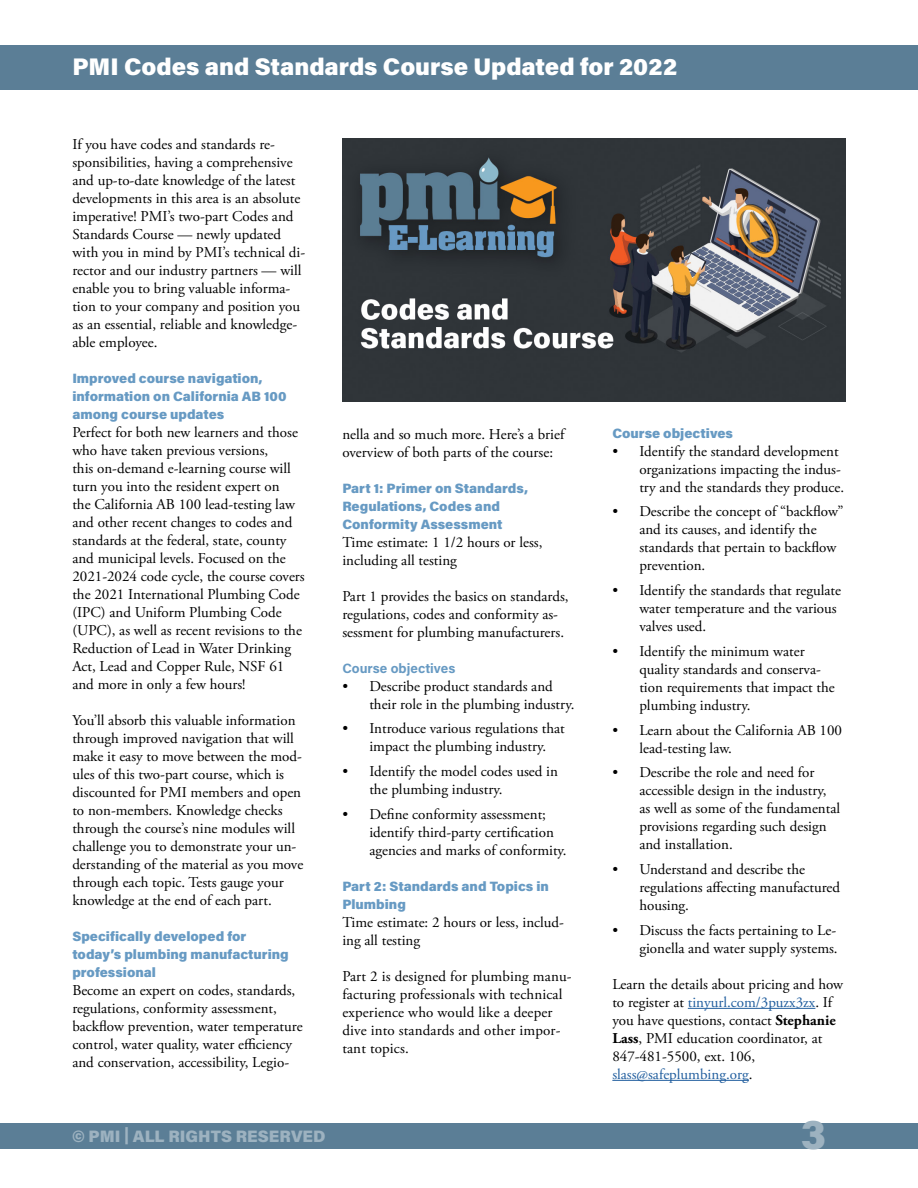
<style>
.page{position:relative;width:918px;height:1188px;background:#fff}
.page>*{position:absolute;margin:0;border:0;box-sizing:border-box;transform-origin:0 0}
.t1{font:900 40.5px "Acumin Pro";color:#9db2c0}
.inside_headline{font:900 24px "Acumin Pro";color:#fff}
.t2{font:900 16.5px "Acumin Pro";color:#9db2c0}
.body{font:15px/18px "Adobe Garamond Pro";color:#000}
.firstlinebold{font:900 13.5px/18px "Acumin Pro";color:#679ac3}
.firstlinebold-2{font:700 13.5px "Acumin Pro";color:#679ac3}
.s1{color:#215e9e}
.s2{font-weight:700}
</style>
<div class="page">
<div style="left:0;top:45px;width:918px;height:45px;background:#5b7e96"></div>
<div style="left:0;top:1123px;width:918px;height:25px;background:#5b7e96"></div>
<hr style="left:688px;top:1008px;width:127px;height:1px;background:#215e9e">
<hr style="left:612px;top:1080px;width:137px;height:1px;background:#215e9e">
<img style="left:342px;top:138px;width:504px;height:263px">
<p class="inside_headline" style="left:72px;top:49px;width:606px">PMI Codes and Standards Course Updated for 2022</p>
<p class="body" style="left:72px;top:136px;width:234px">If you have codes and standards re&shy;sponsibilities, having a comprehensive and up-to-date knowledge of the latest developments in this area is an absolute imperative! PMI’s two-part Codes and Standards Course — newly updated with you in mind by PMI’s technical di&shy;rector and our industry partners — will enable you to bring valuable informa&shy;tion to your company and position you as an essential, reliable and knowledge&shy;able employee.</p>
<p class="firstlinebold" style="left:72px;top:368px;width:216px">Improved course navigation, information on California AB 100 among course updates</p>
<p class="body" style="left:72px;top:424px;width:234px">Perfect for both new learners and those who have taken previous versions,<br>this on-demand e-learning course will turn you into the resident expert on<br>the California AB 100 lead-testing law and other recent changes to codes and standards at the federal, state, county and municipal levels. Focused on the 2021-2024 code cycle, the course covers the 2021 International Plumbing Code (IPC) and Uniform Plumbing Code (UPC), as well as recent revisions to the Reduction of Lead in Water Drinking Act, Lead and Copper Rule, NSF 61 and more in only a few hours!</p>
<p class="body" style="left:72px;top:712px;width:232px">You’ll absorb this valuable information through improved navigation that will make it easy to move between the mod&shy;ules of this two-part course, which is discounted for PMI members and open to non-members. Knowledge checks through the course’s nine modules will challenge you to demonstrate your un&shy;derstanding of the material as you move through each topic. Tests gauge your knowledge at the end of each part.</p>
<p class="firstlinebold" style="left:72px;top:926px;width:218px">Specifically developed for today’s plumbing manufacturing professional</p>
<p class="body" style="left:72px;top:982px;width:232px">Become an expert on codes, standards, regulations, conformity assessment, backflow prevention, water temperature control, water quality, water efficiency and conservation, accessibility, Legio-</p>
<p class="body" style="left:342px;top:425px;width:223px">nella and so much more. Here’s a brief overview of both parts of the course:</p>
<p class="firstlinebold" style="left:342px;top:478px;width:187px">Part 1: Primer on Standards,<br>Regulations, Codes and<br>Conformity Assessment</p>
<p class="body" style="left:342px;top:533px;width:202px">Time estimate: 1 1/2 hours or less, including all testing</p>
<p class="body" style="left:342px;top:587px;width:228px">Part 1 provides the basics on standards, regulations, codes and conformity as&shy;sessment for plumbing manufacturers.</p>
<p class="firstlinebold-2" style="left:342px;top:658px;width:114px">Course objectives</p>
<p class="body" style="left:369px;top:677px;width:207px;text-indent:-27px">• Describe product standards and their role in the plumbing industry.</p>
<p class="body" style="left:342px;top:720px;width:224px;text-align:center">• Introduce various regulations that impact the plumbing industry.</p>
<p class="body" style="left:369px;top:763px;width:190px;text-indent:-27px">• Identify the model codes used in the plumbing industry.</p>
<p class="body" style="left:369px;top:806px;width:199px;text-indent:-27px">• Define conformity assessment; identify third-party certification agencies and marks of conformity.</p>
<p class="firstlinebold" style="left:342px;top:876px;width:208px">Part 2: Standards and Topics in<br>Plumbing</p>
<p class="body" style="left:342px;top:914px;width:223px">Time estimate: 2 hours or less, includ&shy;ing all testing</p>
<p class="body" style="left:342px;top:968px;width:231px">Part 2 is designed for plumbing manu&shy;facturing professionals with technical experience who would like a deeper dive into standards and other impor&shy;tant topics.</p>
<p class="firstlinebold" style="left:612px;top:423px;width:122px">Course objectives</p>
<p class="body" style="left:639px;top:442px;width:206px;text-indent:-27px">• Identify the standard development organizations impacting the indus&shy;try and the standards they produce.</p>
<p class="body" style="left:639px;top:503px;width:206px;text-indent:-27px">• Describe the concept of “backflow” and its causes, and identify the standards that pertain to backflow prevention.</p>
<p class="body" style="left:639px;top:582px;width:203px;text-indent:-27px">• Identify the standards that regulate water temperature and the various valves used.</p>
<p class="body" style="left:639px;top:643px;width:197px;text-indent:-27px">• Identify the minimum water quality standards and conserva&shy;tion requirements that impact the plumbing industry.</p>
<p class="body" style="left:639px;top:721px;width:204px;text-indent:-27px">• Learn about the California AB 100 lead-testing law.</p>
<p class="body" style="left:639px;top:764px;width:202px;text-indent:-27px">• Describe the role and need for accessible design in the industry, as well as some of the fundamental provisions regarding such design and installation.</p>
<p class="body" style="left:639px;top:861px;width:202px;text-indent:-27px">• Understand and describe the regulations affecting manufactured housing.</p>
<p class="body" style="left:612px;top:922px;width:227px;text-align:right">• Discuss the facts pertaining to Le&shy;gionella and water supply systems.</p>
<p class="body" style="left:612px;top:976px;width:232px">Learn the details about pricing and how to register at <span class="s1">tinyurl.com/3puzx3zx</span>. If you have questions, contact <span class="s2">Stephanie Lass</span>, PMI education coordinator, at 847-481-5500, ext. 106, <span class="s1">slass@safeplumbing.org</span>.</p>
<p class="t2" style="left:72px;top:1124px;width:255px">© PMI | ALL RIGHTS RESERVED</p>
<h1 class="t1" style="left:801px;top:1106px;width:26px">3</h1>
</div>
